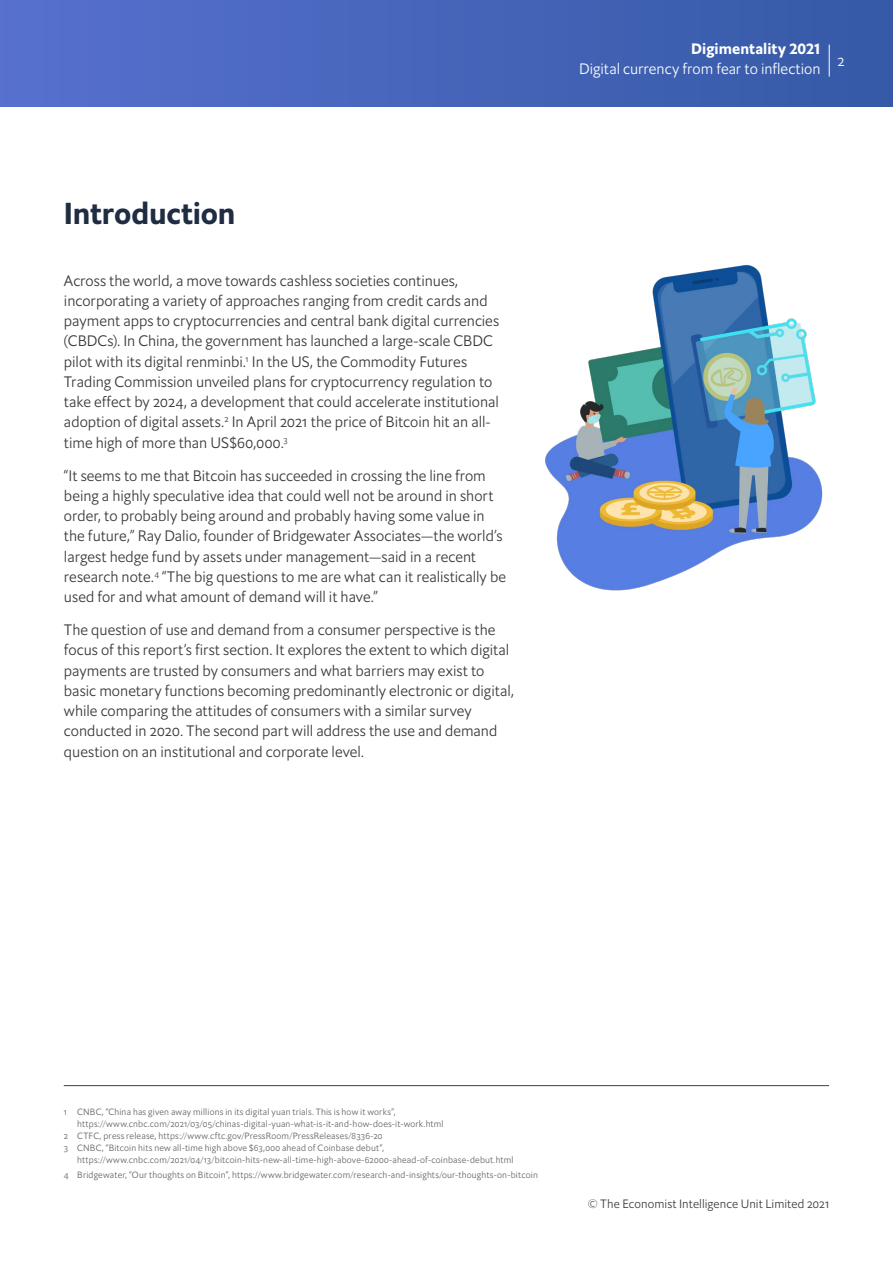
<style>
.page{position:relative;width:893px;height:1263px;background:#fff}
.page>*{position:absolute;margin:0;border:0;box-sizing:border-box;transform-origin:0 0}
.t1{font:700 30px "Econ Sans OS";letter-spacing:-.005em;color:#1f2c43}
.t2{font:300 15px/20.2px "Econ Sans OS";color:#363737}
.t3{font:300 15px "Econ Sans OS";color:#fff}
.t4{font:700 15px "Econ Sans OS";letter-spacing:.005em;color:#fff}
.t5{font:300 12px "Econ Sans OS";letter-spacing:.01em;color:#3c3c3c}
.t6{font:300 9px "Econ Sans OS";letter-spacing:.02em;color:#626160}
</style>
<div class="page">
<div style="left:0;top:0;width:893px;height:106px;background:linear-gradient(to right,#5771ce,#365aa6)"></div>
<hr style="left:829px;top:45px;width:1px;height:32px;background:#fff">
<hr style="left:64px;top:1085px;width:765px;height:1px;background:#413e3b">
<img style="left:545px;top:265px;width:278px;height:326px">
<h1 class="t1" style="left:64px;top:194px;width:173px">Introduction</h1>
<p class="t2" style="left:64px;top:270px;width:437px">Across the world, a move towards cashless societies continues, incorporating a variety of approaches ranging from credit cards and payment apps to cryptocurrencies and central bank digital currencies (CBDCs). In China, the government has launched a large-scale CBDC pilot with its digital renminbi.<sup>1</sup> In the US, the Commodity Futures Trading Commission unveiled plans for cryptocurrency regulation to take effect by 2024, a development that could accelerate institutional adoption of digital assets.<sup>2</sup> In April 2021 the price of Bitcoin hit an all&shy;time high of more than US$60,000.<sup>3</sup></p>
<p class="t2" style="left:64px;top:465px;width:443px">“It seems to me that Bitcoin has succeeded in crossing the line from being a highly speculative idea that could well not be around in short order, to probably being around and probably having some value in the future,” Ray Dalio, founder of Bridgewater Associates—the world’s largest hedge fund by assets under management—said in a recent research note.<sup>4</sup> “The big questions to me are what can it realistically be used for and what amount of demand will it have.”</p>
<p class="t2" style="left:64px;top:620px;width:452px">The question of use and demand from a consumer perspective is the focus of this report’s first section. It explores the extent to which digital payments are trusted by consumers and what barriers may exist to basic monetary functions becoming predominantly electronic or digital, while comparing the attitudes of consumers with a similar survey conducted in 2020. The second part will address the use and demand question on an institutional and corporate level.</p>
<p class="t4" style="left:691px;top:39px;width:131px">Digimentality 2021</p>
<p class="t3" style="left:579px;top:59px;width:243px">Digital currency from fear to inflection</p>
<p class="t3" style="left:837px;top:51px;width:9px">2</p>
<p class="t6" style="left:64px;top:1106px;width:333px">1 CNBC, “China has given away millions in its digital yuan trials. This is how it works”,</p>
<p class="t6" style="left:77px;top:1118px;width:368px">https://www.cnbc.com/2021/03/05/chinas-digital-yuan-what-is-it-and-how-does-it-work.html</p>
<p class="t6" style="left:64px;top:1130px;width:320px">2 CTFC, press release, https://www.cftc.gov/PressRoom/PressReleases/8336-20</p>
<p class="t6" style="left:64px;top:1142px;width:322px">3 CNBC, “Bitcoin hits new all-time high above $63,000 ahead of Coinbase debut”,</p>
<p class="t6" style="left:77px;top:1154px;width:438px">https://www.cnbc.com/2021/04/13/bitcoin-hits-new-all-time-high-above-62000-ahead-of-coinbase-debut.html</p>
<p class="t6" style="left:64px;top:1169px;width:476px">4 Bridgewater, “Our thoughts on Bitcoin”, https://www.bridgewater.com/research-and-insights/our-thoughts-on-bitcoin</p>
<p class="t5" style="left:588px;top:1196px;width:243px">© The Economist Intelligence Unit Limited 2021</p>
</div>
